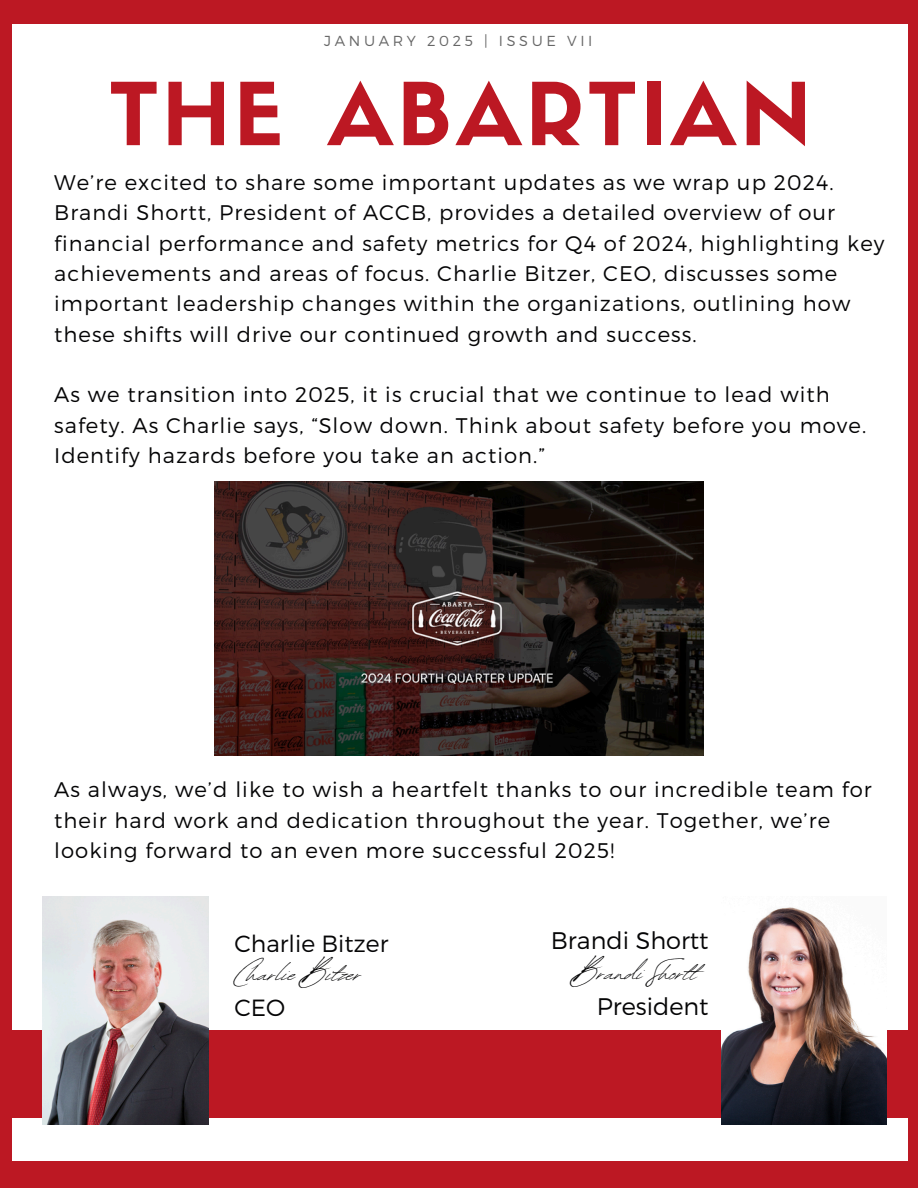
<style>
.page{position:relative;width:918px;height:1188px;background:#bc1823}
.page>*{position:absolute;margin:0;border:0;box-sizing:border-box;transform-origin:0 0}
.t1{font:85.05px "Sifonn Basic";letter-spacing:.05em;color:#bc1823}
.t2{font:36px "Revive 80 Signature";color:#050506}
.t3{font:300 24px "Montserrat";color:#050506}
.t4{font:300 23.4px "Montserrat";color:#050506}
.t5{font:300 21.15px/30.3px "Montserrat";letter-spacing:.05em;color:#050506}
.t6{font:300 14.55px "Montserrat";letter-spacing:.25em;color:#666}
</style>
<div class="page">
<div style="left:12px;top:24px;width:896px;height:1136px;background:#fff"></div>
<div style="left:0;top:1030px;width:918px;height:88px;background:#bc1823"></div>
<img style="left:721px;top:907px;width:166px;height:218px">
<img style="left:43px;top:896px;width:165px;height:229px">
<img style="left:215px;top:482px;width:488px;height:273px">
<h5 class="t6" style="left:324px;top:31px;width:270px">JANUARY 2025 | ISSUE VII</h5>
<h5 class="t1" style="left:109px;top:81px;width:703px">THE ABARTIAN</h5>
<p class="t5" style="left:54px;top:166px;width:832px">We’re excited to share some important updates as we wrap up 2024.<br>Brandi Shortt, President of ACCB, provides a detailed overview of our financial performance and safety metrics for Q4 of 2024, highlighting key achievements and areas of focus. Charlie Bitzer, CEO, discusses some important leadership changes within the organizations, outlining how these shifts will drive our continued growth and success.</p>
<p class="t5" style="left:54px;top:379px;width:814px">As we transition into 2025, it is crucial that we continue to lead with safety. As Charlie says, “Slow down. Think about safety before you move.<br>Identify hazards before you take an action.”</p>
<h1 class="t5" style="left:54px;top:774px;width:819px">As always, we’d like to wish a heartfelt thanks to our incredible team for their hard work and dedication throughout the year. Together, we’re looking forward to an even more successful 2025!</h1>
<h4 class="t4" style="left:235px;top:928px;width:155px">Charlie Bitzer</h4>
<p class="t3" style="left:551px;top:924px;width:159px">Brandi Shortt</p>
<h2 class="t2" style="left:235px;top:946px;width:128px">Charlie Bitzer</h2>
<h5 class="t2" style="left:573px;top:946px;width:119px">Brandi Short</h5>
<h4 class="t4" style="left:235px;top:993px;width:52px">CEO</h4>
<p class="t3" style="left:597px;top:990px;width:113px">President</p>
</div>
